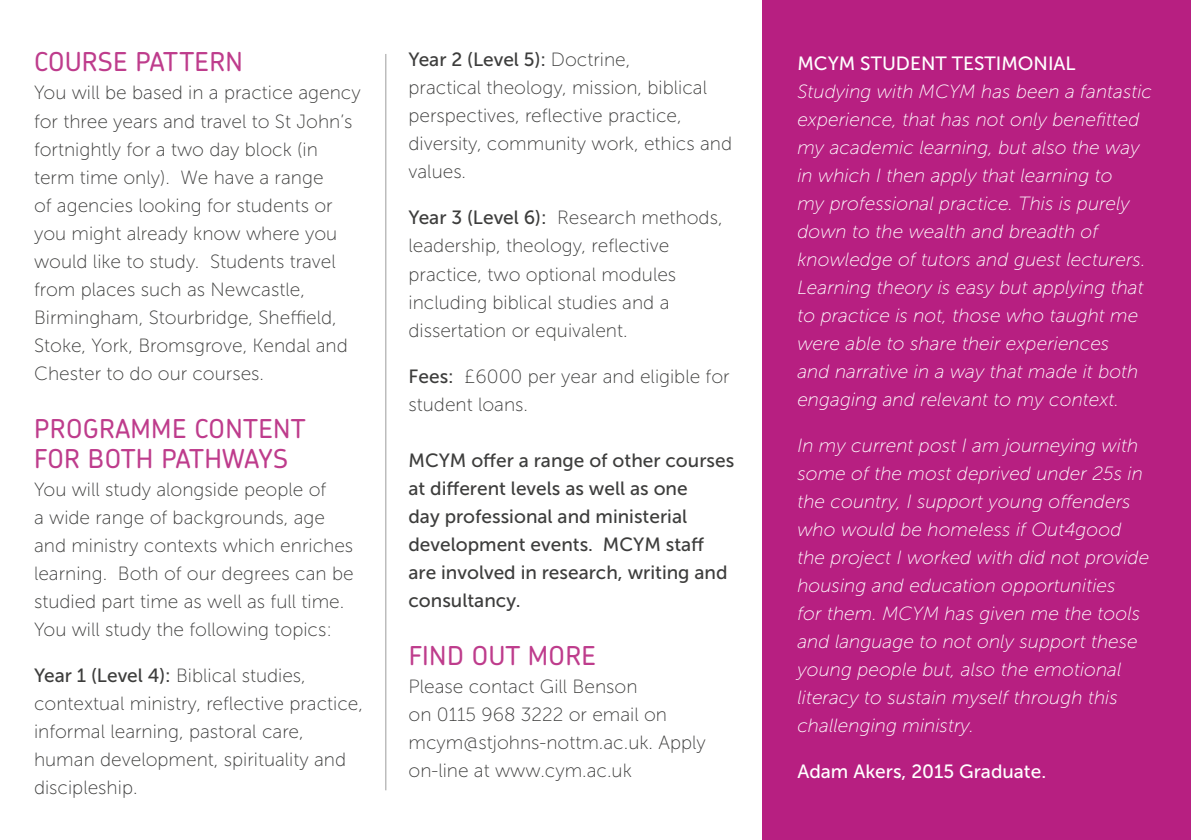
<style>
.page{position:relative;width:1191px;height:840px;background:#fff}
.page>*{position:absolute;margin:0;border:0;box-sizing:border-box;transform-origin:0 0}
.Body_copy_on_white{font:500 26px "Chevin Std";letter-spacing:.015em;color:#be3c8c}
.Body_copy_on_white-2{font:19.2px/28px "Museo Sans 100";color:#3d3d3c}
.Body_copy_on_white-3{font:italic 19.2px/28px "Museo Sans 100";color:#fff}
.Body_copy_on_white-4{font:19.2px/28px "Museo Sans 500";color:#3d3d3c}
.Body_copy_on_white-5{font:19.2px "Museo Sans 500";color:#fff}
.s1{font-family:"Museo Sans 500"}
</style>
<div class="page">
<div style="left:762px;top:0;width:429px;height:839px;background:#b71f81"></div>
<hr style="left:385px;top:54px;width:1px;height:735px;background:#9d9d9d">
<p class="Body_copy_on_white" style="left:34px;top:45px;width:210px">COURSE PATTERN</p>
<p class="Body_copy_on_white-2" style="left:34px;top:79px;width:328px">You will be based in a practice agency for three years and travel to St John’s fortnightly for a two day block (in term time only). We have a range<br>of agencies looking for students or you might already know where you would like to study. Students travel from places such as Newcastle, Birmingham, Stourbridge, Sheffield, Stoke, York, Bromsgrove, Kendal and Chester to do our courses.</p>
<p class="Body_copy_on_white" style="left:34px;top:411px;width:273px">PROGRAMME CONTENT</p>
<p class="Body_copy_on_white" style="left:34px;top:441px;width:255px">FOR BOTH PATHWAYS</p>
<p class="Body_copy_on_white-2" style="left:34px;top:475px;width:321px">You will study alongside people of<br>a wide range of backgrounds, age and ministry contexts which enriches learning. Both of our degrees can be studied part time as well as full time.<br>You will study the following topics:</p>
<p class="Body_copy_on_white-2" style="left:34px;top:661px;width:330px"><span class="s1">Year 1 (Level 4):</span> Biblical studies, contextual ministry, reflective practice, informal learning, pastoral care, human development, spirituality and discipleship.</p>
<p class="Body_copy_on_white-2" style="left:408px;top:46px;width:325px"><span class="s1">Year 2 (Level 5):</span> Doctrine,<br>practical theology, mission, biblical perspectives, reflective practice, diversity, community work, ethics and values.</p>
<p class="Body_copy_on_white-2" style="left:408px;top:204px;width:316px"><span class="s1">Year 3 (Level 6):</span> Research methods, leadership, theology, reflective practice, two optional modules including biblical studies and a dissertation or equivalent.</p>
<p class="Body_copy_on_white-2" style="left:408px;top:362px;width:323px"><span class="s1">Fees:</span> £6000 per year and eligible for student loans.</p>
<p class="Body_copy_on_white-4" style="left:408px;top:446px;width:327px">MCYM offer a range of other courses at different levels as well as one<br>day professional and ministerial development events. MCYM staff are involved in research, writing and consultancy.</p>
<p class="Body_copy_on_white" style="left:409px;top:637px;width:189px">FIND OUT MORE</p>
<p class="Body_copy_on_white-2" style="left:408px;top:672px;width:230px">Please contact Gill Benson</p>
<p class="Body_copy_on_white-2" style="left:408px;top:700px;width:260px">on 0115 968 3222 or email on</p>
<p class="Body_copy_on_white-2" style="left:408px;top:728px;width:299px">mcym@stjohns-nottm.ac.uk. Apply on-line at www.cym.ac.uk</p>
<p class="Body_copy_on_white-5" style="left:797px;top:52px;width:280px">MCYM STUDENT TESTIMONIAL</p>
<p class="Body_copy_on_white-3" style="left:797px;top:77px;width:356px">Studying with MCYM has been a fantastic experience, that has not only benefitted my academic learning, but also the way in which I then apply that learning to<br>my professional practice. This is purely down to the wealth and breadth of knowledge of tutors and guest lecturers.<br>Learning theory is easy but applying that to practice is not, those who taught me were able to share their experiences<br>and narrative in a way that made it both engaging and relevant to my context.</p>
<p class="Body_copy_on_white-3" style="left:797px;top:431px;width:353px">In my current post I am journeying with some of the most deprived under 25s in the country, I support young offenders who would be homeless if Out4good the project I worked with did not provide housing and education opportunities<br>for them. MCYM has given me the tools and language to not only support these young people but, also the emotional literacy to sustain myself through this challenging ministry.</p>
<p class="Body_copy_on_white-5" style="left:797px;top:760px;width:250px">Adam Akers, 2015 Graduate.</p>
</div>
